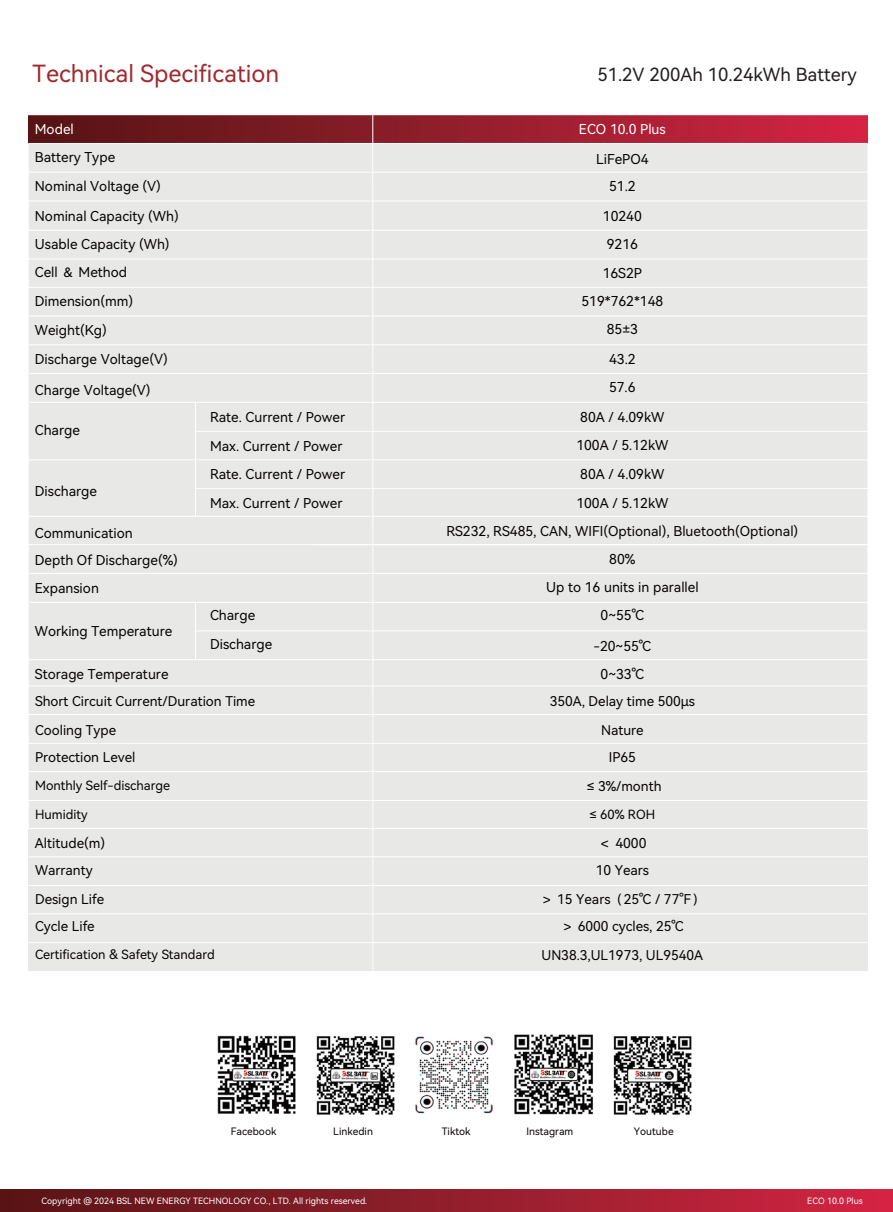
<style>
.page{position:relative;width:893px;height:1212px;background:#fff}
.page>*{position:absolute;margin:0;border:0;box-sizing:border-box;transform-origin:0 0}
.t1{font:23.7px "Harmony OS Sans";color:#a1292d}
.t2{font:18.15px "Harmony OS Sans";color:#231f20}
.t3{font:13.65px/28px "Harmony OS Sans";color:#060303}
.t4{font:13.65px "Harmony OS Sans";color:#fff}
.t5{font:13.5px "Harmony OS Sans";color:#060303}
.t6{font:12.75px "Harmony OS Sans";color:#060303}
.t7{font:10.2px "Harmony OS Sans";color:#080305}
.t8{font:8.7px "Harmony OS Sans";color:#fff}
.s1{font-family:"Alibaba Pu Hui Ti 2 55 Regular"}
</style>
<div class="page">
<div style="left:0;top:1189px;width:893px;height:22px;background:linear-gradient(to right,#551514,#d12542)"></div>
<div style="left:28px;top:126px;width:839px;height:845px;background:#e8e8e7"></div>
<div style="left:28px;top:115px;width:840px;height:28px;background:linear-gradient(to right,#531514,#d22543)"></div>
<hr style="left:28px;top:516px;width:840px;height:1px;background:#fff">
<hr style="left:28px;top:459px;width:840px;height:1px;background:#fff">
<hr style="left:30px;top:402px;width:838px;height:1px;background:#fff">
<hr style="left:30px;top:373px;width:838px;height:1px;background:#fff">
<hr style="left:196px;top:431px;width:672px;height:1px;background:#fff">
<hr style="left:196px;top:488px;width:672px;height:1px;background:#fff">
<hr style="left:196px;top:630px;width:672px;height:1px;background:#fff">
<hr style="left:29px;top:573px;width:839px;height:1px;background:#fff">
<hr style="left:28px;top:544px;width:840px;height:1px;background:#fff">
<hr style="left:30px;top:602px;width:838px;height:1px;background:#fff">
<hr style="left:28px;top:659px;width:840px;height:1px;background:#fff">
<hr style="left:29px;top:344px;width:838px;height:1px;background:#fff">
<hr style="left:29px;top:316px;width:838px;height:1px;background:#fff">
<hr style="left:28px;top:287px;width:840px;height:1px;background:#fff">
<hr style="left:28px;top:201px;width:840px;height:1px;background:#fff">
<hr style="left:28px;top:172px;width:840px;height:1px;background:#fff">
<hr style="left:28px;top:143px;width:840px;height:1px;background:#fff">
<hr style="left:28px;top:259px;width:840px;height:1px;background:#fff">
<hr style="left:28px;top:230px;width:840px;height:1px;background:#fff">
<hr style="left:372px;top:115px;width:1px;height:857px;background:#fff">
<hr style="left:28px;top:685px;width:840px;height:1px;background:#fff">
<hr style="left:28px;top:714px;width:840px;height:1px;background:#fff">
<hr style="left:28px;top:743px;width:840px;height:1px;background:#fff">
<hr style="left:28px;top:771px;width:840px;height:1px;background:#fff">
<hr style="left:28px;top:800px;width:840px;height:1px;background:#fff">
<hr style="left:28px;top:856px;width:840px;height:1px;background:#fff">
<hr style="left:28px;top:885px;width:840px;height:1px;background:#fff">
<hr style="left:28px;top:913px;width:840px;height:1px;background:#fff">
<hr style="left:28px;top:942px;width:840px;height:1px;background:#fff">
<img style="left:415px;top:1036px;width:78px;height:78px">
<img style="left:217px;top:1035px;width:79px;height:79px">
<img style="left:514px;top:1034px;width:79px;height:81px">
<img style="left:316px;top:1036px;width:79px;height:79px">
<img style="left:613px;top:1036px;width:79px;height:79px">
<hr style="left:195px;top:402px;width:1px;height:115px;background:#fff">
<hr style="left:195px;top:602px;width:1px;height:58px;background:#fff">
<h1 class="t1" style="left:33px;top:57px;width:248px">Technical Specification</h1>
<p class="t4" style="left:35px;top:120px;width:40px">Model</p>
<p class="t4" style="left:579px;top:120px;width:88px">ECO 10.0 Plus</p>
<p class="t3" style="left:596px;top:146px;width:54px;line-height:26.2px;text-align:center">LiFePO4<br>51.2</p>
<p class="t3" style="left:581px;top:202px;width:83px;text-align:center">10240<br>9216<br>16S2P<br>519*762*148<br>85±3</p>
<p class="t3" style="left:609px;top:344px;width:28px">43.2</p>
<p class="t3" style="left:35px;top:375px;width:117px">Charge Voltage(V)</p>
<p class="t3" style="left:210px;top:402px;width:137px;line-height:29.1px">Rate. Current / Power<br>Max. Current / Power</p>
<p class="t3" style="left:210px;top:459px;width:137px;line-height:29.1px">Rate. Current / Power<br>Max. Current / Power</p>
<h2 class="t2" style="left:597px;top:61px;width:261px">51.2V 200Ah 10.24kWh Battery</h2>
<p class="t3" style="left:35px;top:142px;width:128px;line-height:29px">Battery Type<br>Nominal Voltage (V)</p>
<p class="t3" style="left:35px;top:202px;width:145px">Nominal Capacity (Wh)<br>Usable Capacity (Wh)</p>
<p class="t3" style="left:35px;top:256px;width:100px;line-height:29.5px">Cell <span class="s1">＆</span> Method<br>Dimension(mm)</p>
<p class="t3" style="left:35px;top:315px;width:134px;line-height:29.2px">Weight(Kg)<br>Discharge Voltage(V)</p>
<p class="t3" style="left:580px;top:372px;width:86px;line-height:29.7px;text-align:center">57.6<br>80A / 4.09kW</p>
<p class="t3" style="left:35px;top:415px;width:47px">Charge</p>
<p class="t3" style="left:576px;top:430px;width:93px">100A / 5.12kW</p>
<p class="t3" style="left:576px;top:459px;width:93px;line-height:28.8px">80A / 4.09kW<br>100A / 5.12kW</p>
<p class="t3" style="left:35px;top:477px;width:64px">Discharge</p>
<p class="t3" style="left:35px;top:519px;width:145px;line-height:27.5px">Communication<br>Depth Of Discharge(%)<br>Expansion</p>
<p class="t3" style="left:35px;top:617px;width:139px">Working Temperature</p>
<p class="t3" style="left:446px;top:516px;width:353px;text-align:center">RS232, RS485, CAN, WIFI(Optional), Bluetooth(Optional)<br>80%</p>
<p class="t3" style="left:546px;top:572px;width:154px;text-align:center">Up to 16 units in parallel<br>0~55℃</p>
<p class="t3" style="left:210px;top:600px;width:64px;line-height:29.1px">Charge<br>Discharge</p>
<p class="t3" style="left:593px;top:631px;width:59px">-20~55℃</p>
<p class="t3" style="left:35px;top:659px;width:135px">Storage Temperature</p>
<p class="t3" style="left:601px;top:659px;width:45px">0~33℃</p>
<p class="t5" style="left:35px;top:692px;width:222px">Short Circuit Current/Duration Time</p>
<p class="t5" style="left:550px;top:692px;width:147px">350A, Delay time 500μs</p>
<p class="t5" style="left:35px;top:721px;width:83px">Cooling Type</p>
<p class="t5" style="left:601px;top:721px;width:44px">Nature</p>
<p class="t5" style="left:35px;top:747px;width:102px">Protection Level</p>
<p class="t5" style="left:609px;top:747px;width:28px">IP65</p>
<p class="t6" style="left:35px;top:776px;width:137px">Monthly Self-discharge</p>
<p class="t6" style="left:35px;top:805px;width:54px">Humidity</p>
<p class="t6" style="left:589px;top:805px;width:67px">≤ 60% ROH</p>
<p class="t5" style="left:587px;top:777px;width:76px">≤ 3%/month</p>
<p class="t3" style="left:35px;top:829px;width:72px">Altitude(m)</p>
<p class="t3" style="left:598px;top:829px;width:50px"><span class="s1">＜</span> 4000</p>
<p class="t5" style="left:35px;top:861px;width:59px">Warranty</p>
<p class="t5" style="left:596px;top:861px;width:55px">10 Years</p>
<p class="t5" style="left:35px;top:890px;width:71px">Design Life</p>
<p class="t5" style="left:540px;top:890px;width:166px"><span class="s1">＞</span> 15 Years<span class="s1">（</span>25℃ / 77℉<span class="s1">）</span></p>
<p class="t5" style="left:35px;top:916px;width:61px">Cycle Life</p>
<p class="t5" style="left:561px;top:916px;width:124px"><span class="s1">＞</span> 6000 cycles, 25℃</p>
<p class="t6" style="left:35px;top:946px;width:181px">Certification &amp; Safety Standard</p>
<p class="t5" style="left:541px;top:946px;width:163px">UN38.3,UL1973, UL9540A</p>
<p class="t7" style="left:231px;top:1124px;width:47px">Facebook</p>
<p class="t7" style="left:333px;top:1124px;width:41px">Linkedin</p>
<p class="t7" style="left:442px;top:1124px;width:30px">Tiktok</p>
<p class="t7" style="left:526px;top:1124px;width:48px">Instagram</p>
<p class="t7" style="left:634px;top:1124px;width:41px">Youtube</p>
<p class="t8" style="left:41px;top:1195px;width:327px">Copyright @ 2024 BSL NEW ENERGY TECHNOLOGY CO., LTD. All rights reserved.</p>
<p class="t8" style="left:807px;top:1195px;width:57px">ECO 10.0 Plus</p>
</div>
